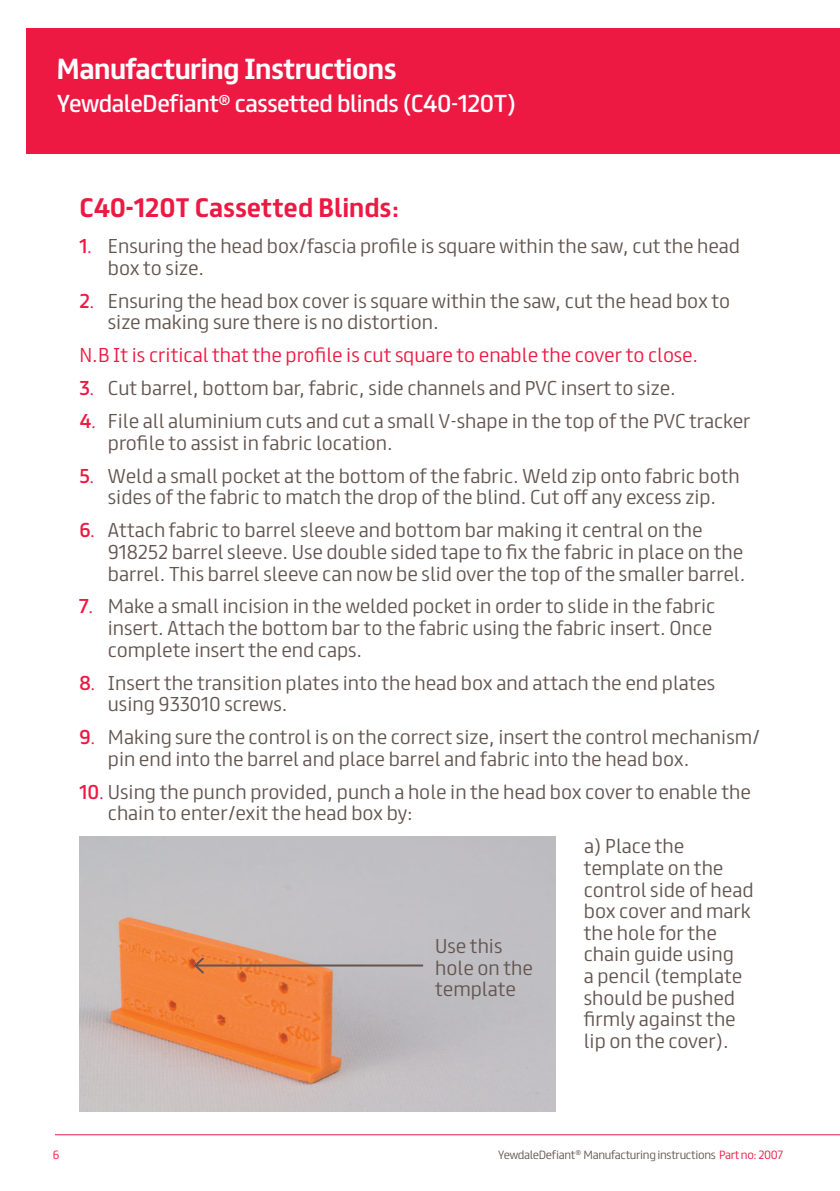
<style>
.page{position:relative;width:840px;height:1191px;background:#fff}
.page>*{position:absolute;margin:0;border:0;box-sizing:border-box;transform-origin:0 0}
.t1{font:700 26px "FS Truman";letter-spacing:-.02em;color:#fff}
.t2{font:700 24px "FS Truman";color:#ed1943}
.t3{font:22px "FS Truman";letter-spacing:-.02em;color:#fff}
.t4{font:300 18px/21.6px "FS Truman";color:#635550}
.t5{font:300 18px "FS Truman";color:#ed1943}
.t6{font:300 10.8px "FS Truman";letter-spacing:-.03em;color:#635550}
.t7{font:300 10.8px "FS Truman";color:#ed1943}
.s1{font-weight:400;color:#ed1943}
.s2{font-family:"Minion Pro";font-weight:400;color:#ed1943}
.s3{color:#ed1943}
</style>
<div class="page">
<hr style="left:55px;top:1134px;width:784px;height:1px;background:#ed1943">
<div style="left:27px;top:29px;width:812px;height:125px;background:#ed1943"></div>
<img style="left:79px;top:836px;width:476px;height:275px">
<hr style="left:195px;top:964px;width:228px;height:2px;background:#635550">
<svg style="left:192px;top:955px;width:14px;height:20px"></svg>
<p class="t1" style="left:57px;top:46px;width:341px">Manufacturing Instructions</p>
<p class="t3" style="left:57px;top:85px;width:460px">YewdaleDefiant<sup>®</sup> cassetted blinds (C40-120T)</p>
<p class="t2" style="left:79px;top:187px;width:320px">C40-120T Cassetted Blinds:</p>
<p class="t4" style="left:108px;top:234px;width:633px;text-indent:-28px"><span class="s1">1</span><span class="s2">.</span> Ensuring the head box/fascia profile is square within the saw, cut the head box to size.</p>
<p class="t4" style="left:108px;top:288px;width:623px;text-indent:-28px"><span class="s1">2</span><span class="s2">.</span> Ensuring the head box cover is square within the saw, cut the head box to size making sure there is no distortion.</p>
<p class="t5" style="left:79px;top:339px;width:620px">N.B It is critical that the profile is cut square to enable the cover to close.</p>
<p class="t4" style="left:79px;top:376px;width:597px"><span class="s1">3</span><span class="s2">.</span> Cut barrel, bottom bar, fabric, side channels and PVC insert to size.</p>
<p class="t4" style="left:108px;top:409px;width:644px;text-indent:-28px"><span class="s1">4</span><span class="s2">.</span> File all aluminium cuts and cut a small V-shape in the top of the PVC tracker profile to assist in fabric location.</p>
<p class="t4" style="left:79px;top:463px;width:661px;text-align:center"><span class="s1">5</span><span class="s2">.</span> Weld a small pocket at the bottom of the fabric. Weld zip onto fabric both sides of the fabric to match the drop of the blind. Cut off any excess zip.</p>
<p class="t4" style="left:108px;top:518px;width:638px;text-indent:-28px"><span class="s1">6</span><span class="s2">.</span> Attach fabric to barrel sleeve and bottom bar making it central on the<br>918252 barrel sleeve. Use double sided tape to fix the fabric in place on the barrel. This barrel sleeve can now be slid over the top of the smaller barrel.</p>
<p class="t4" style="left:108px;top:594px;width:608px;text-indent:-28px"><span class="s1">7</span><span class="s2">.</span> Make a small incision in the welded pocket in order to slide in the fabric insert. Attach the bottom bar to the fabric using the fabric insert. Once complete insert the end caps.</p>
<p class="t4" style="left:108px;top:670px;width:608px;text-indent:-28px"><span class="s1">8</span><span class="s2">.</span> Insert the transition plates into the head box and attach the end plates using 933010 screws.</p>
<p class="t4" style="left:108px;top:725px;width:653px;text-indent:-28px"><span class="s1">9</span><span class="s2">.</span> Making sure the control is on the correct size, insert the control mechanism/ pin end into the barrel and place barrel and fabric into the head box.</p>
<p class="t4" style="left:108px;top:779px;width:644px;text-indent:-28px"><span class="s1">10</span><span class="s2">.</span> Using the punch provided, punch a hole in the head box cover to enable the chain to enter/exit the head box by:</p>
<p class="t4" style="left:583px;top:834px;width:171px">a) Place the template on the control side of head box cover and mark the hole for the chain guide using<br>a pencil (template should be pushed firmly against the lip on the cover).</p>
<p class="t4" style="left:435px;top:933px;width:99px">Use this hole on the template</p>
<p class="t7" style="left:53px;top:1145px;width:8px">6</p>
<p class="t6" style="left:498px;top:1145px;width:286px">YewdaleDefiant<sup>®</sup> Manufacturing instructions <span class="s3">Part no: 2007</span></p>
</div>
